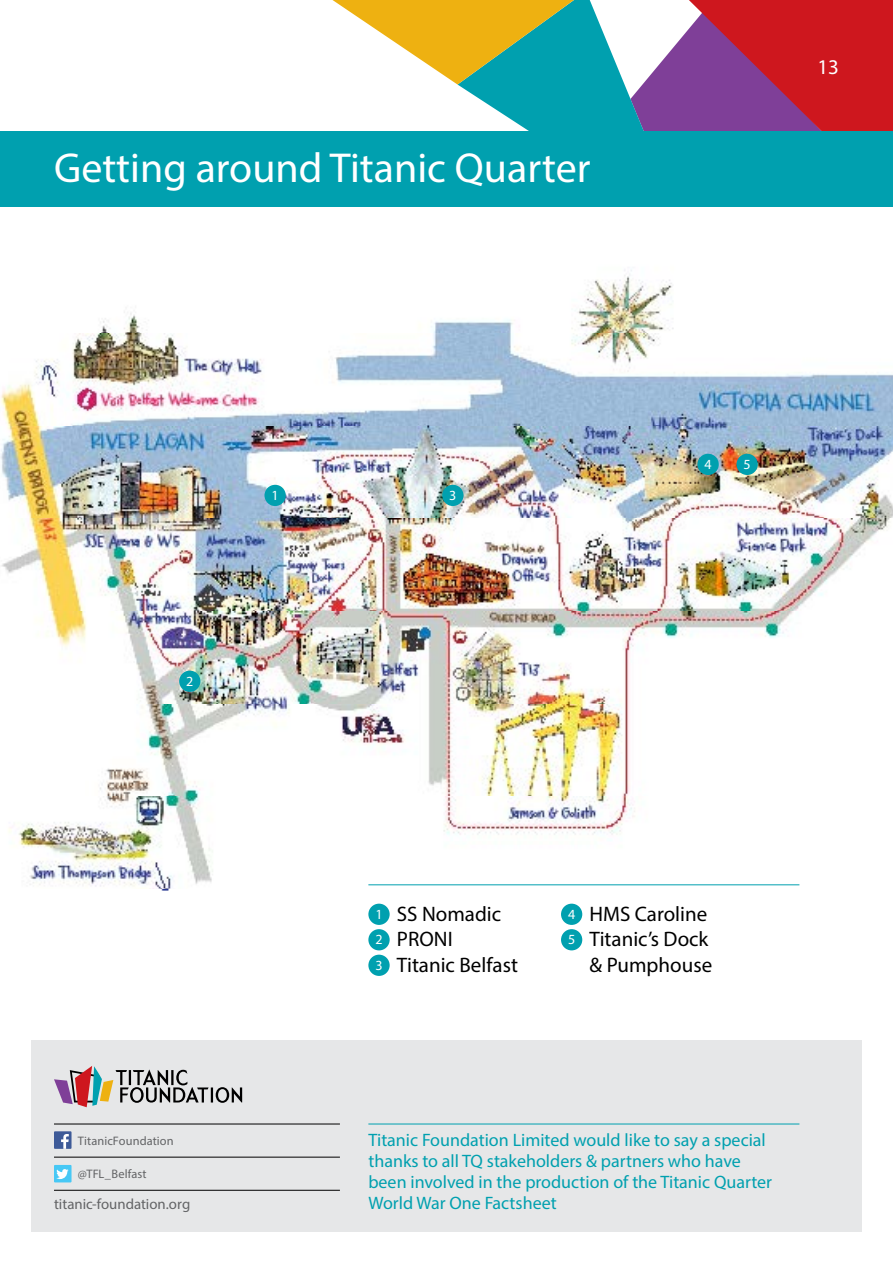
<style>
.page{position:relative;width:893px;height:1263px;background:#fff}
.page>*{position:absolute;margin:0;border:0;box-sizing:border-box;transform-origin:0 0}
.t1{font:42px "Myriad Pro";color:#fff}
.t2{font:21px/25.5px "Myriad Pro";color:#000}
.t3{font:21px "Myriad Pro";color:#fff}
.t4{font:18px/21px "Myriad Pro";color:#00a0af}
.t5{font:14.85px "Myriad Pro";color:#636466}
.t6{font:13.95px "Myriad Pro";color:#fff}
.t7{font:12.3px "Myriad Pro";letter-spacing:.01em;color:#636466}
.s1{font-size:13.95px;color:#fff}
</style>
<div class="page">
<svg style="left:332px;top:0;width:561px;height:132px"></svg>
<div style="left:0;top:132px;width:893px;height:75px;background:#00a0af"></div>
<img style="left:0;top:270px;width:893px;height:643px">
<div style="left:31px;top:1040px;width:831px;height:192px;background:#e6e7e8"></div>
<div style="left:54px;top:1165px;width:18px;height:17px;background:#47c8f5"></div>
<svg style="left:56px;top:1169px;width:13px;height:10px"></svg>
<hr style="left:54px;top:1124px;width:286px;height:1px;background:#000">
<hr style="left:54px;top:1157px;width:286px;height:1px;background:#000">
<hr style="left:54px;top:1190px;width:286px;height:1px;background:#000">
<div style="left:54px;top:1131px;width:18px;height:18px;background:#3d5a98"></div>
<svg style="left:61px;top:1134px;width:8px;height:15px"></svg>
<svg style="left:54px;top:1066px;width:188px;height:41px"></svg>
<hr style="left:368px;top:1124px;width:431px;height:1px;background:#00a0af">
<hr style="left:368px;top:884px;width:431px;height:1px;background:#00a0af">
<div style="left:368px;top:904px;width:22px;height:21px;background:#00a0af;border-radius:50%"></div>
<div style="left:368px;top:929px;width:22px;height:21px;background:#00a0af;border-radius:50%"></div>
<div style="left:368px;top:955px;width:22px;height:21px;background:#00a0af;border-radius:50%"></div>
<div style="left:561px;top:904px;width:21px;height:21px;background:#00a0af;border-radius:50%"></div>
<div style="left:561px;top:929px;width:21px;height:21px;background:#00a0af;border-radius:50%"></div>
<div style="left:264px;top:485px;width:22px;height:21px;background:#00a0af;border-radius:50%"></div>
<div style="left:179px;top:671px;width:21px;height:21px;background:#00a0af;border-radius:50%"></div>
<div style="left:442px;top:485px;width:21px;height:21px;background:#00a0af;border-radius:50%"></div>
<div style="left:697px;top:454px;width:22px;height:21px;background:#00a0af;border-radius:50%"></div>
<div style="left:736px;top:454px;width:22px;height:21px;background:#00a0af;border-radius:50%"></div>
<h1 class="t1" style="left:54px;top:142px;width:538px">Getting around Titanic Quarter</h1>
<p class="t3" style="left:817px;top:54px;width:23px">13</p>
<p class="t6" style="left:186px;top:672px;width:9px">2</p>
<p class="t6" style="left:272px;top:487px;width:9px">1</p>
<p class="t7" style="left:78px;top:1133px;width:97px">TitanicFoundation</p>
<p class="t7" style="left:78px;top:1166px;width:70px">@TFL_Belfast</p>
<p class="t6" style="left:449px;top:487px;width:9px">3</p>
<p class="t6" style="left:704px;top:455px;width:9px">4</p>
<p class="t6" style="left:743px;top:455px;width:9px">5</p>
<p class="t2" style="left:375px;top:900px;width:144px"><span class="s1">1</span> SS Nomadic<br><span class="s1">2</span> PRONI<br><span class="s1">3</span> Titanic Belfast</p>
<p class="t2" style="left:568px;top:900px;width:146px;text-align:right"><span class="s1">4</span> HMS Caroline<br><span class="s1">5</span> Titanic’s Dock &amp; Pumphouse</p>
<p class="t4" style="left:368px;top:1129px;width:405px">Titanic Foundation Limited would like to say a special thanks to all TQ stakeholders &amp; partners who have been involved in the production of the Titanic Quarter</p>
<p class="t5" style="left:54px;top:1195px;width:138px">titanic-foundation.org</p>
<p class="t4" style="left:368px;top:1192px;width:190px">World War One Factsheet</p>
</div>
